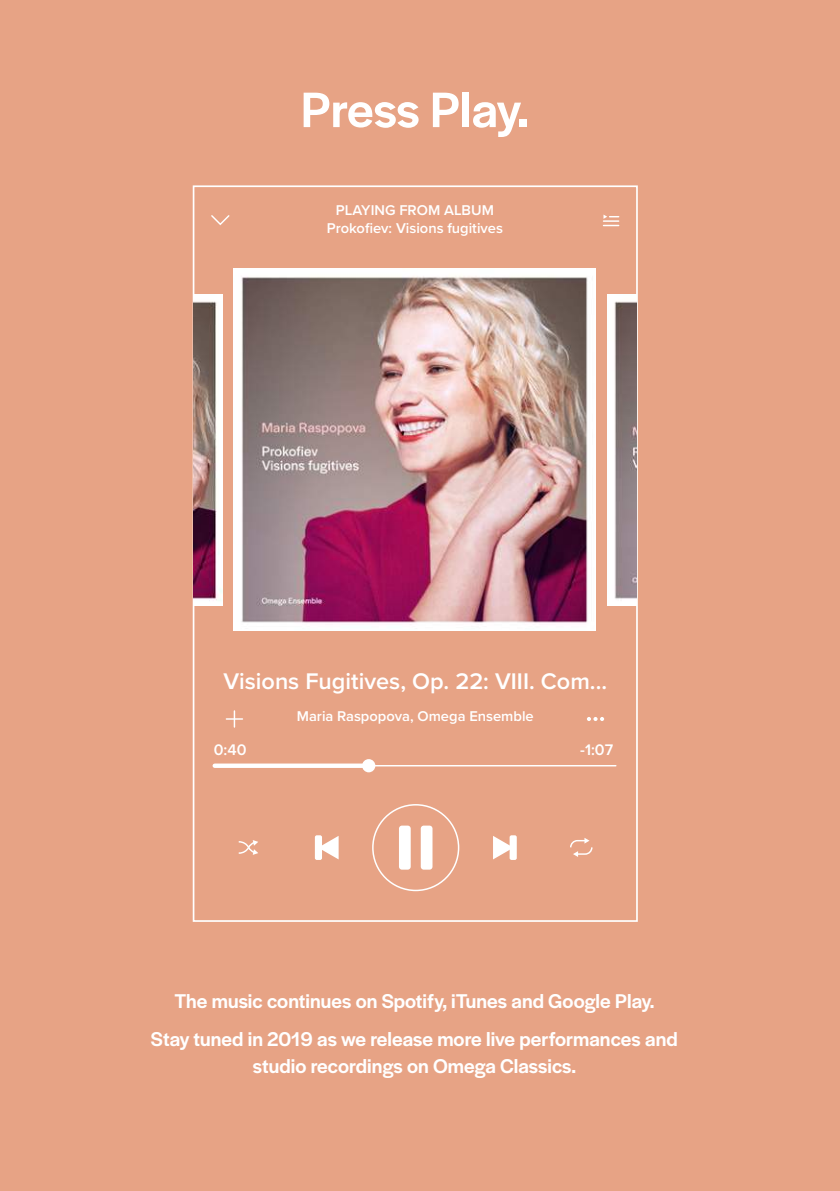
<style>
.page{position:relative;width:840px;height:1191px;background:#fff}
.page>*{position:absolute;margin:0;border:0;box-sizing:border-box;transform-origin:0 0}
.t1{font:500 51.8px "Halyard Display";letter-spacing:-.005em;color:#fff}
.t2{font:600 23.4px "Proxima Nova";color:#fff}
.t3{font:500 20.8px/37.4px "Halyard Display";letter-spacing:.005em;color:#fff;text-align:center}
.t4{font:600 15.8px "Proxima Nova";color:#fff}
.t5{font:600 14.6px/17.6px "Proxima Nova";color:#fff;text-align:center}
</style>
<div class="page">
<div style="left:0;top:0;width:839px;height:1191px;background:#e7a385"></div>
<div style="left:372px;top:804px;width:87px;height:87px;border:2px solid #fff;border-radius:50%"></div>
<div style="left:399px;top:825px;width:11px;height:44px;background:#fff;border-radius:3px"></div>
<div style="left:420px;top:825px;width:12px;height:44px;background:#fff;border-radius:3px"></div>
<svg style="left:321px;top:835px;width:17px;height:24px"></svg>
<div style="left:315px;top:835px;width:7px;height:25px;background:#fff;border-radius:2px"></div>
<svg style="left:493px;top:836px;width:16px;height:23px"></svg>
<div style="left:509px;top:835px;width:7px;height:25px;background:#fff;border-radius:2px"></div>
<svg style="left:238px;top:840px;width:20px;height:15px"></svg>
<svg style="left:570px;top:838px;width:23px;height:19px"></svg>
<hr style="left:214px;top:765px;width:401px;height:1px;background:#fff">
<div style="left:214px;top:763px;width:155px;height:5px;background:#fff"></div>
<div style="left:362px;top:759px;width:13px;height:13px;background:#fff;border-radius:50%"></div>
<svg style="left:587px;top:717px;width:16px;height:4px"></svg>
<svg style="left:226px;top:711px;width:16px;height:16px"></svg>
<svg style="left:211px;top:215px;width:19px;height:11px"></svg>
<svg style="left:603px;top:215px;width:15px;height:11px"></svg>
<img style="left:233px;top:269px;width:362px;height:362px">
<img style="left:607px;top:294px;width:29px;height:311px">
<img style="left:193px;top:294px;width:29px;height:311px">
<h1 class="t1" style="left:301px;top:73px;width:229px">Press Play.</h1>
<p class="t5" style="left:326px;top:202px;width:178px">PLAYING FROM ALBUM<br>Prokofiev: Visions fugitives</p>
<p class="t2" style="left:223px;top:667px;width:385px">Visions Fugitives, Op. 22: VIII. Com...</p>
<p class="t5" style="left:296px;top:708px;width:238px">Maria Raspopova, Omega Ensemble</p>
<p class="t4" style="left:214px;top:740px;width:34px">0:40</p>
<p class="t4" style="left:580px;top:740px;width:34px">-1:07</p>
<p class="t3" style="left:151px;top:981px;width:528px">The music continues on Spotify, iTunes and Google Play.<br>Stay tuned in 2019 as we release more live performances and</p>
<p class="t3" style="left:253px;top:1046px;width:324px">studio recordings on Omega Classics.</p>
</div>
